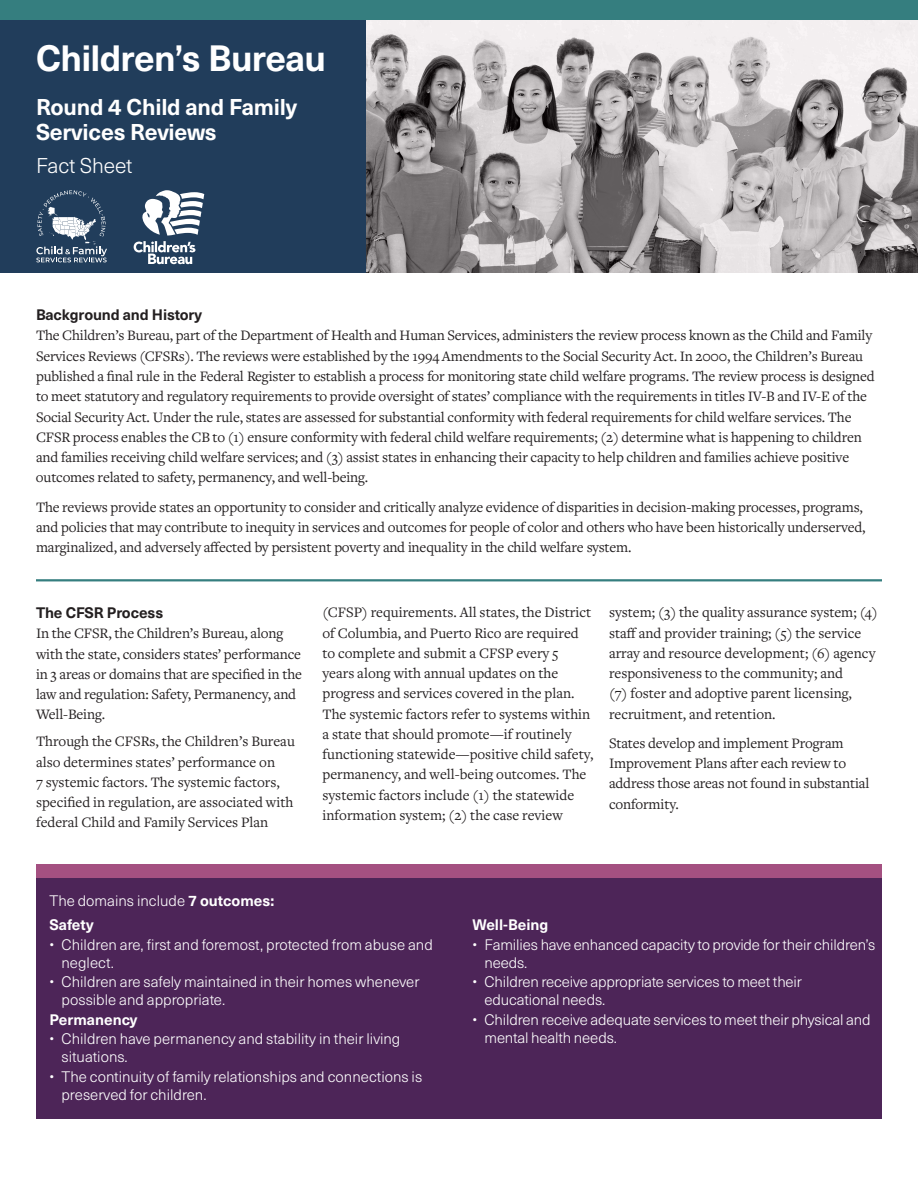
<style>
.page{position:relative;width:918px;height:1188px;background:#fff}
.page>*{position:absolute;margin:0;border:0;box-sizing:border-box;transform-origin:0 0}
.t1{font:700 36px "Neue Haas Unica W1 G";letter-spacing:-.02em;color:#fff}
.t2{font:700 22.5px/25.5px "Neue Haas Unica W1 G";letter-spacing:-.01em;color:#fff}
.t3{font:300 21px "Neue Haas Unica W1 G";letter-spacing:-.01em;color:#fff}
.Body{font:15px/20.2px "Freight Text Pro";letter-spacing:-.01em;color:#231f20}
.Text_Box_Head{font:300 15px/18px "Neue Haas Unica W1 G";color:#fff}
.t4{font:700 15px "Neue Haas Unica W1 G";letter-spacing:-.01em;color:#231f20}
.Text_Box_Text{font:700 15px "Neue Haas Unica W1 G";color:#fff}
.s1{font-weight:700}
</style>
<div class="page">
<img style="left:366px;top:19px;width:552px;height:254px">
<div style="left:0;top:0;width:366px;height:273px;background:#213d5b"></div>
<div style="left:0;top:0;width:918px;height:19px;background:#357e7f"></div>
<hr style="left:36px;top:579px;width:846px;height:2px;background:#357e7f">
<div style="left:36px;top:865px;width:846px;height:254px;background:#4d2558"></div>
<div style="left:36px;top:865px;width:846px;height:13px;background:#a45081"></div>
<svg style="left:36px;top:190px;width:71px;height:72px"></svg>
<svg style="left:134px;top:190px;width:70px;height:74px"></svg>
<p class="t1" style="left:36px;top:30px;width:292px">Children’s Bureau</p>
<h1 class="t2" style="left:36px;top:92px;width:263px">Round 4 Child and Family<br>Services Reviews</h1>
<h1 class="t3" style="left:36px;top:150px;width:98px">Fact Sheet</h1>
<h2 class="t4" style="left:36px;top:304px;width:167px">Background and History</h2>
<p class="Body" style="left:36px;top:325px;width:840px">The Children’s Bureau, part of the Department of Health and Human Services, administers the review process known as the Child and Family Services Reviews (CFSRs). The reviews were established by the 1994 Amendments to the Social Security Act. In 2000, the Children’s Bureau published a final rule in the Federal Register to establish a process for monitoring state child welfare programs. The review process is designed to meet statutory and regulatory requirements to provide oversight of states’ compliance with the requirements in titles IV-B and IV-E of the Social Security Act. Under the rule, states are assessed for substantial conformity with federal requirements for child welfare services. The CFSR process enables the CB to (1) ensure conformity with federal child welfare requirements; (2) determine what is happening to children and families receiving child welfare services; and (3) assist states in enhancing their capacity to help children and families achieve positive outcomes related to safety, permanency, and well-being.</p>
<p class="Body" style="left:36px;top:496px;width:831px">The reviews provide states an opportunity to consider and critically analyze evidence of disparities in decision-making processes, programs, and policies that may contribute to inequity in services and outcomes for people of color and others who have been historically underserved, marginalized, and adversely affected by persistent poverty and inequality in the child welfare system.</p>
<h2 class="t4" style="left:36px;top:601px;width:129px">The CFSR Process</h2>
<p class="Body" style="left:36px;top:623px;width:267px">In the CFSR, the Children’s Bureau, along with the state, considers states’ performance in 3 areas or domains that are specified in the law and regulation: Safety, Permanency, and Well-Being.</p>
<p class="Body" style="left:36px;top:731px;width:260px">Through the CFSRs, the Children’s Bureau also determines states’ performance on<br>7 systemic factors. The systemic factors, specified in regulation, are associated with federal Child and Family Services Plan</p>
<p class="Body" style="left:322px;top:602px;width:272px">(CFSP) requirements. All states, the District of Columbia, and Puerto Rico are required to complete and submit a CFSP every 5 years along with annual updates on the progress and services covered in the plan.<br>The systemic factors refer to systems within a state that should promote—if routinely functioning statewide—positive child safety, permanency, and well-being outcomes. The systemic factors include (1) the statewide information system; (2) the case review</p>
<p class="Body" style="left:609px;top:602px;width:270px">system; (3) the quality assurance system; (4) staff and provider training; (5) the service array and resource development; (6) agency responsiveness to the community; and<br>(7) foster and adoptive parent licensing, recruitment, and retention.</p>
<p class="Body" style="left:609px;top:732px;width:262px">States develop and implement Program Improvement Plans after each review to address those areas not found in substantial conformity.</p>
<p class="Text_Box_Head" style="left:50px;top:891px;width:226px">The domains include <span class="s1">7 outcomes:</span></p>
<p class="Text_Box_Text" style="left:50px;top:913px;width:46px">Safety</p>
<p class="Text_Box_Head" style="left:62px;top:934px;width:373px;text-indent:-12px">• Children are, first and foremost, protected from abuse and neglect.</p>
<p class="Text_Box_Head" style="left:62px;top:972px;width:360px;text-indent:-12px">• Children are safely maintained in their homes whenever possible and appropriate.</p>
<p class="Text_Box_Text" style="left:50px;top:1008px;width:89px">Permanency</p>
<p class="Text_Box_Head" style="left:62px;top:1029px;width:340px;text-indent:-12px">• Children have permanency and stability in their living situations.</p>
<p class="Text_Box_Head" style="left:62px;top:1066px;width:362px;text-indent:-12px">• The continuity of family relationships and connections is preserved for children.</p>
<p class="Text_Box_Text" style="left:472px;top:913px;width:77px">Well-Being</p>
<p class="Text_Box_Head" style="left:484px;top:934px;width:392px;text-indent:-12px">• Families have enhanced capacity to provide for their children’s needs.</p>
<p class="Text_Box_Head" style="left:484px;top:972px;width:319px;text-indent:-12px">• Children receive appropriate services to meet their educational needs.</p>
<p class="Text_Box_Head" style="left:484px;top:1009px;width:388px;text-indent:-12px">• Children receive adequate services to meet their physical and mental health needs.</p>
</div>
